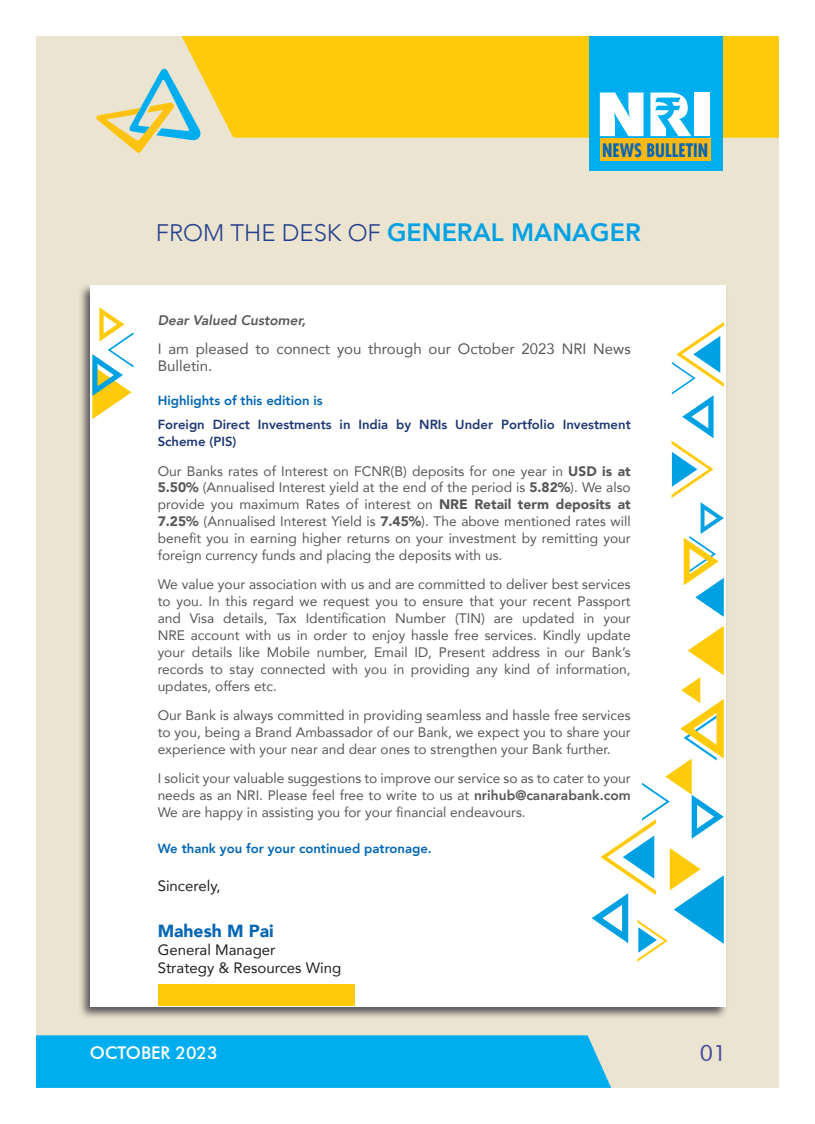
<style>
.page{position:relative;width:815px;height:1124px;background:#fff}
.page>*{position:absolute;margin:0;border:0;box-sizing:border-box;transform-origin:0 0}
.t1{font:800 57.75px "Futura Std";color:#fff}
.t2{font:800 25px "Avenir";color:#00a1e3}
.t3{font:22.5px "Futura BT";color:#464a9f}
.t4{font:700 condensed 18.12px "Futura Std";color:#0166b3}
.t5{font:500 17.5px "Futura BT";color:#fff}
.t6{font:900 17.5px "Avenir";color:#0166b3}
.t7{font:15px/16.9px "Avenir";color:#57585a}
.t8{font:15px "Avenir";color:#231f20}
.t9{font:13.75px/16.9px "Avenir";color:#57585a;text-align:justify}
.t10{font:italic 800 13.75px "Avenir";color:#57585a}
.t11{font:800 13.12px/16.9px "Avenir";color:#203972}
.t12{font:800 13.12px "Avenir";color:#0166b3}
.s1{font-weight:300;font-size:23.88px;color:#253f8e}
.s2{font-weight:900}
.s3{font-weight:800}
</style>
<div class="page">
<div style="left:37px;top:37px;width:742px;height:1050px;background:#ebe4d0"></div>
<div style="left:78px;top:283px;width:650px;height:736px;background:#000013;opacity:.62"></div>
<div style="left:91px;top:285px;width:635px;height:720px;background:#fff"></div>
<svg style="left:592px;top:626px;width:132px;height:335px"></svg>
<svg style="left:672px;top:322px;width:52px;height:294px"></svg>
<svg style="left:92px;top:307px;width:41px;height:112px"></svg>
<div style="left:158px;top:983px;width:196px;height:22px;background:#feca0a"></div>
<div style="left:182px;top:36px;width:597px;height:102px;background:#feca0a"></div>
<svg style="left:96px;top:69px;width:104px;height:84px"></svg>
<div style="left:589px;top:36px;width:133px;height:135px;background:#00aeef"></div>
<svg style="left:658px;top:102px;width:20px;height:13px"></svg>
<div style="left:600px;top:138px;width:111px;height:23px;background:#fcb814"></div>
<div style="left:36px;top:1035px;width:575px;height:52px;background:#00aeef"></div>
<p class="t1" style="left:596px;top:78px;width:119px">NRI</p>
<p class="t4" style="left:602px;top:139px;width:107px">NEWS BULLETIN</p>
<p class="t2" style="left:156px;top:213px;width:486px"><span class="s1">FROM THE DESK OF</span> GENERAL MANAGER</p>
<p class="t10" style="left:158px;top:312px;width:150px">Dear Valued Customer,</p>
<p class="t7" style="left:158px;top:340px;width:475px">I am pleased to connect you through our October 2023 NRI News<br>Bulletin.</p>
<p class="t12" style="left:158px;top:390px;width:167px">Highlights of this edition is</p>
<p class="t11" style="left:158px;top:416px;width:475px">Foreign Direct Investments in India by NRIs Under Portfolio Investment<br>Scheme (PIS)</p>
<p class="t9" style="left:158px;top:462px;width:475px">Our Banks rates of Interest on FCNR(B) deposits for one year in <span class="s2">USD is at 5.50%</span> (Annualised Interest yield at the end of the period is <span class="s2">5.82%</span>). We also provide you maximum Rates of interest on <span class="s2">NRE Retail term deposits at 7.25%</span> (Annualised Interest Yield is <span class="s2">7.45%</span>). The above mentioned rates will benefit you in earning higher returns on your investment by remitting your foreign currency funds and placing the deposits with us.</p>
<p class="t9" style="left:158px;top:575px;width:475px">We value your association with us and are committed to deliver best services to you. In this regard we request you to ensure that your recent Passport and Visa details, Tax Identification Number (TIN) are updated in your NRE account with us in order to enjoy hassle free services. Kindly update your details like Mobile number, Email ID, Present address in our Bank’s records to stay connected with you in providing any kind of information, updates, offers etc.</p>
<p class="t9" style="left:158px;top:706px;width:475px">Our Bank is always committed in providing seamless and hassle free services to you, being a Brand Ambassador of our Bank, we expect you to share your experience with your near and dear ones to strengthen your Bank further.</p>
<p class="t9" style="left:158px;top:769px;width:475px;line-height:17.2px">I solicit your valuable suggestions to improve our service so as to cater to your needs as an NRI. Please feel free to write to us at <span class="s3">nrihub@canarabank.com </span>We are happy in assisting you for your financial endeavours.</p>
<p class="t12" style="left:158px;top:837px;width:276px">We thank you for your continued patronage.</p>
<p class="t8" style="left:158px;top:873px;width:65px">Sincerely,</p>
<p class="t6" style="left:158px;top:916px;width:118px">Mahesh M Pai</p>
<p class="t8" style="left:158px;top:937px;width:119px">General Manager</p>
<p class="t8" style="left:158px;top:955px;width:185px">Strategy &amp; Resources Wing</p>
<p class="t5" style="left:90px;top:1041px;width:129px">OCTOBER 2023</p>
<p class="t3" style="left:700px;top:1039px;width:28px">01</p>
</div>
